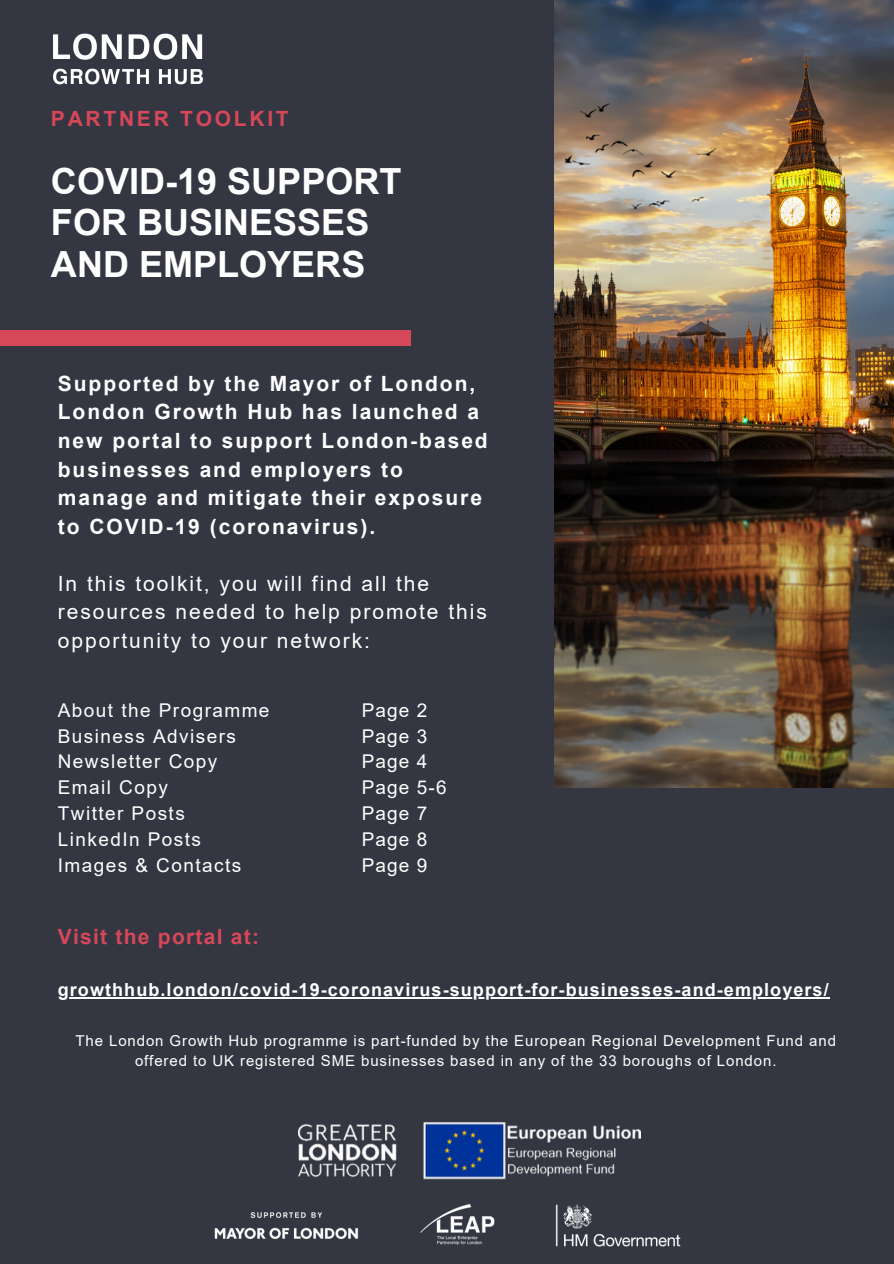
<style>
.page{position:relative;width:894px;height:1264px;background:#fff}
.page>*{position:absolute;margin:0;border:0;box-sizing:border-box;transform-origin:0 0}
.t1{font:700 36px/41.2px "Arial";color:#fff}
.t2{font:700 21px/28.5px "Arial";letter-spacing:.095em;color:#fff}
.t3{font:21px/28.5px "Arial";letter-spacing:.095em;color:#fff}
.t4{font:700 21px "Arial";letter-spacing:.06em;color:#d64759}
.t5{font:700 21px "Arial";letter-spacing:.13em;color:#d64759}
.t6{font:19.05px/25.8px "Arial";letter-spacing:.075em;color:#fff}
.t7{font:700 18px "Arial";letter-spacing:.06em;color:#fff}
.t8{font:15px/20.5px "Arial";letter-spacing:.06em;color:#fff;text-align:center}
</style>
<div class="page">
<div style="left:0;top:0;width:893px;height:1263px;background:#343641"></div>
<img style="left:554px;top:0;width:339px;height:787px">
<div style="left:0;top:330px;width:410px;height:16px;background:#d64759"></div>
<hr style="left:58px;top:997px;width:771px;height:2px;background:#fff">
<img style="left:53px;top:33px;width:150px;height:52px">
<img style="left:214px;top:1203px;width:467px;height:44px">
<img style="left:298px;top:1122px;width:342px;height:58px">
<p class="t5" style="left:51px;top:107px;width:239px">PARTNER TOOLKIT</p>
<h1 class="t1" style="left:51px;top:161px;width:352px">COVID-19 SUPPORT<br>FOR BUSINESSES<br>AND EMPLOYERS</h1>
<p class="t2" style="left:58px;top:369px;width:431px">Supported by the Mayor of London,<br>London Growth Hub has launched a new portal to support London-based businesses and employers to manage and mitigate their exposure to COVID-19 (coronavirus).</p>
<p class="t3" style="left:58px;top:569px;width:430px">In this toolkit, you will find all the resources needed to help promote this opportunity to your network:</p>
<p class="t6" style="left:58px;top:697px;width:213px">About the Programme<br>Business Advisers<br>Newsletter Copy<br>Email Copy<br>Twitter Posts<br>LinkedIn Posts<br>Images &amp; Contacts</p>
<p class="t6" style="left:362px;top:697px;width:86px">Page 2<br>Page 3<br>Page 4<br>Page 5-6<br>Page 7<br>Page 8<br>Page 9</p>
<p class="t4" style="left:58px;top:924px;width:203px">Visit the portal at:</p>
<p class="t7" style="left:58px;top:979px;width:772px">growthhub.london/covid-19-coronavirus-support-for-businesses-and-employers/</p>
<p class="t8" style="left:75px;top:1030px;width:761px">The London Growth Hub programme is part-funded by the European Regional Development Fund and offered to UK registered SME businesses based in any of the 33 boroughs of London.</p>
</div>
